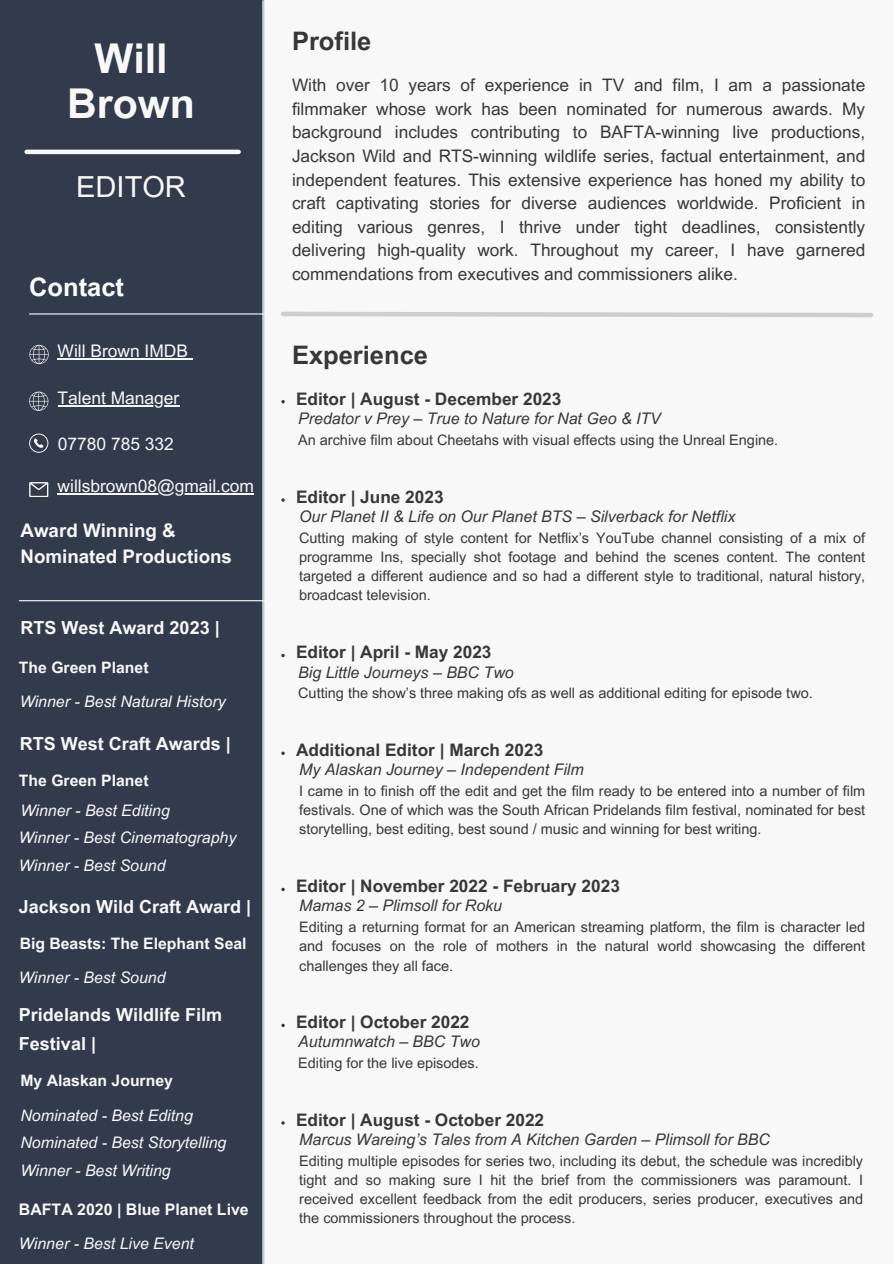
<style>
.page{position:relative;width:894px;height:1264px;background:#fff}
.page>*{position:absolute;margin:0;border:0;box-sizing:border-box;transform-origin:0 0}
.t1{font:700 41.1px/45px "Arial MT Pro";color:#f8f8f8;text-align:center}
.t2{font:28.95px "Arial MT Pro";color:#f8f8f8}
.t3{font:700 25.5px "Arial MT Pro";color:#373736}
.t4{font:700 25.5px "Arial MT Pro";color:#fff}
.t5{font:700 18.75px/25.8px "Arial MT Pro";color:#f8f8f8}
.t6{font:700 18px/28.2px "Arial MT Pro";color:#f8f8f8}
.t7{font:17.4px "Arial MT Pro";color:#f8f8f8}
.t8{font:17.25px/23.7px "Arial MT Pro";color:#373736;text-align:justify}
.t9{font:700 17.25px "Arial MT Pro";color:#373736}
.t10{font:italic 15.9px "Arial MT Pro";color:#373736}
.t11{font:italic 15.9px "Arial MT Pro";color:#f8f8f8}
.t12{font:700 15.9px "Arial MT Pro";color:#f8f8f8}
.t13{font:700 15.75px "Arial MT Pro";color:#f8f8f8}
.t14{font:14.4px/19.2px "Arial MT Pro";color:#373736;text-align:justify}
</style>
<div class="page">
<div style="left:0;top:0;width:893px;height:1263px;background:#f8f8f8"></div>
<div style="left:0;top:0;width:263px;height:1263px;background:#323b4c"></div>
<svg style="left:281px;top:311px;width:593px;height:7px"></svg>
<svg style="left:29px;top:482px;width:19px;height:14px"></svg>
<hr style="left:58px;top:493px;width:196px;height:1px;background:#f8f8f8">
<svg style="left:29px;top:433px;width:19px;height:19px"></svg>
<svg style="left:29px;top:391px;width:19px;height:20px"></svg>
<hr style="left:58px;top:405px;width:121px;height:1px;background:#f8f8f8">
<svg style="left:29px;top:345px;width:20px;height:19px"></svg>
<hr style="left:58px;top:358px;width:130px;height:1px;background:#f8f8f8">
<hr style="left:262px;top:1px;width:2px;height:1262px;background:#c8cacd">
<hr style="left:27px;top:150px;width:211px;height:4px;background:#f8f8f8">
<svg style="left:281px;top:654px;width:4px;height:3px"></svg>
<hr style="left:29px;top:313px;width:252px;height:1px;background:#f8f8f8">
<hr style="left:19px;top:600px;width:262px;height:1px;background:#f8f8f8">
<svg style="left:281px;top:400px;width:4px;height:3px"></svg>
<svg style="left:281px;top:751px;width:4px;height:4px"></svg>
<svg style="left:281px;top:887px;width:4px;height:4px"></svg>
<svg style="left:281px;top:1023px;width:4px;height:4px"></svg>
<svg style="left:281px;top:1121px;width:4px;height:3px"></svg>
<p class="t1" style="left:67px;top:41px;width:129px">Will<br>Brown</p>
<p class="t2" style="left:76px;top:176px;width:111px">EDITOR</p>
<h5 class="t4" style="left:29px;top:278px;width:96px">Contact</h5>
<p class="t7" style="left:58px;top:344px;width:132px">Will Brown IMDB</p>
<h3 class="t7" style="left:58px;top:391px;width:123px">Talent Manager</h3>
<h2 class="t7" style="left:58px;top:437px;width:117px">07780 785 332</h2>
<h1 class="t7" style="left:58px;top:480px;width:198px">willsbrown08@gmail.com</h1>
<p class="t5" style="left:20px;top:520px;width:213px">Award Winning &amp;<br>Nominated Productions</p>
<p class="t6" style="left:20px;top:615px;width:201px">RTS West Award 2023 |</p>
<p class="t13" style="left:19px;top:661px;width:131px">The Green Planet</p>
<p class="t11" style="left:20px;top:696px;width:207px">Winner - Best Natural History</p>
<p class="t6" style="left:20px;top:731px;width:213px">RTS West Craft Awards |</p>
<p class="t13" style="left:19px;top:774px;width:131px">The Green Planet</p>
<p class="t11" style="left:20px;top:804px;width:151px">Winner - Best Editing</p>
<p class="t11" style="left:19px;top:831px;width:219px">Winner - Best Cinematography</p>
<p class="t11" style="left:19px;top:859px;width:148px">Winner - Best Sound</p>
<p class="t6" style="left:19px;top:895px;width:234px">Jackson Wild Craft Award |</p>
<p class="t13" style="left:20px;top:937px;width:228px">Big Beasts: The Elephant Seal</p>
<p class="t11" style="left:19px;top:971px;width:148px">Winner - Best Sound</p>
<h5 class="t6" style="left:19px;top:1003px;width:205px">Pridelands Wildlife Film<br>Festival |</h5>
<p class="t13" style="left:20px;top:1074px;width:154px">My Alaskan Journey</p>
<p class="t11" style="left:20px;top:1109px;width:174px">Nominated - Best Editng</p>
<p class="t11" style="left:20px;top:1136px;width:207px">Nominated - Best Storytelling</p>
<p class="t11" style="left:20px;top:1164px;width:152px">Winner - Best Writing</p>
<h5 class="t12" style="left:19px;top:1203px;width:231px">BAFTA 2020 | Blue Planet Live</h5>
<p class="t11" style="left:19px;top:1237px;width:176px">Winner - Best Live Event</p>
<p class="t3" style="left:292px;top:32px;width:81px">Profile</p>
<p class="t8" style="left:292px;top:75px;width:574px">With over 10 years of experience in TV and film, I am a passionate filmmaker whose work has been nominated for numerous awards. My background includes contributing to BAFTA-winning live productions, Jackson Wild and RTS-winning wildlife series, factual entertainment, and independent features. This extensive experience has honed my ability to craft captivating stories for diverse audiences worldwide. Proficient in editing various genres, I thrive under tight deadlines, consistently delivering high-quality work. Throughout my career, I have garnered commendations from executives and commissioners alike.</p>
<p class="t3" style="left:292px;top:345px;width:138px">Experience</p>
<p class="t9" style="left:296px;top:392px;width:267px">Editor | August - December 2023</p>
<p class="t10" style="left:298px;top:412px;width:364px">Predator v Prey – True to Nature for Nat Geo &amp; ITV</p>
<p class="t14" style="left:298px;top:432px;width:481px">An archive film about Cheetahs with visual effects using the Unreal Engine.</p>
<p class="t9" style="left:296px;top:490px;width:149px">Editor | June 2023</p>
<p class="t10" style="left:299px;top:510px;width:437px">Our Planet II &amp; Life on Our Planet BTS – Silverback for Netflix</p>
<p class="t14" style="left:299px;top:530px;width:567px">Cutting making of style content for Netflix’s YouTube channel consisting of a mix of programme Ins, specially shot footage and behind the scenes content. The content targeted a different audience and so had a different style to traditional, natural history, broadcast television.</p>
<p class="t9" style="left:296px;top:646px;width:197px">Editor | April - May 2023</p>
<h4 class="t10" style="left:298px;top:666px;width:217px">Big Little Journeys – BBC Two</h4>
<p class="t14" style="left:298px;top:685px;width:516px">Cutting the show’s three making ofs as well as additional editing for episode two.</p>
<p class="t9" style="left:296px;top:743px;width:249px">Additional Editor | March 2023</p>
<p class="t10" style="left:299px;top:763px;width:286px">My Alaskan Journey – Independent Film</p>
<p class="t14" style="left:299px;top:783px;width:567px">I came in to finish off the edit and get the film ready to be entered into a number of film festivals. One of which was the South African Pridelands film festival, nominated for best storytelling, best editing, best sound / music and winning for best writing.</p>
<p class="t9" style="left:296px;top:879px;width:325px">Editor | November 2022 - February 2023</p>
<p class="t10" style="left:299px;top:899px;width:204px">Mamas 2 – Plimsoll for Roku</p>
<p class="t14" style="left:299px;top:919px;width:567px">Editing a returning format for an American streaming platform, the film is character led and focuses on the role of mothers in the natural world showcasing the different challenges they all face.</p>
<p class="t9" style="left:296px;top:1015px;width:175px">Editor | October 2022</p>
<p class="t10" style="left:298px;top:1035px;width:183px">Autumnwatch – BBC Two</p>
<h3 class="t14" style="left:298px;top:1055px;width:182px">Editing for the live episodes.</h3>
<h5 class="t9" style="left:296px;top:1113px;width:249px">Editor | August - October 2022</h5>
<h5 class="t10" style="left:299px;top:1133px;width:472px">Marcus Wareing’s Tales from A Kitchen Garden – Plimsoll for BBC</h5>
<h3 class="t14" style="left:299px;top:1152px;width:565px">Editing multiple episodes for series two, including its debut, the schedule was incredibly tight and so making sure I hit the brief from the commissioners was paramount. I received excellent feedback from the edit producers, series producer, executives and the commissioners throughout the process.</h3>
</div>
